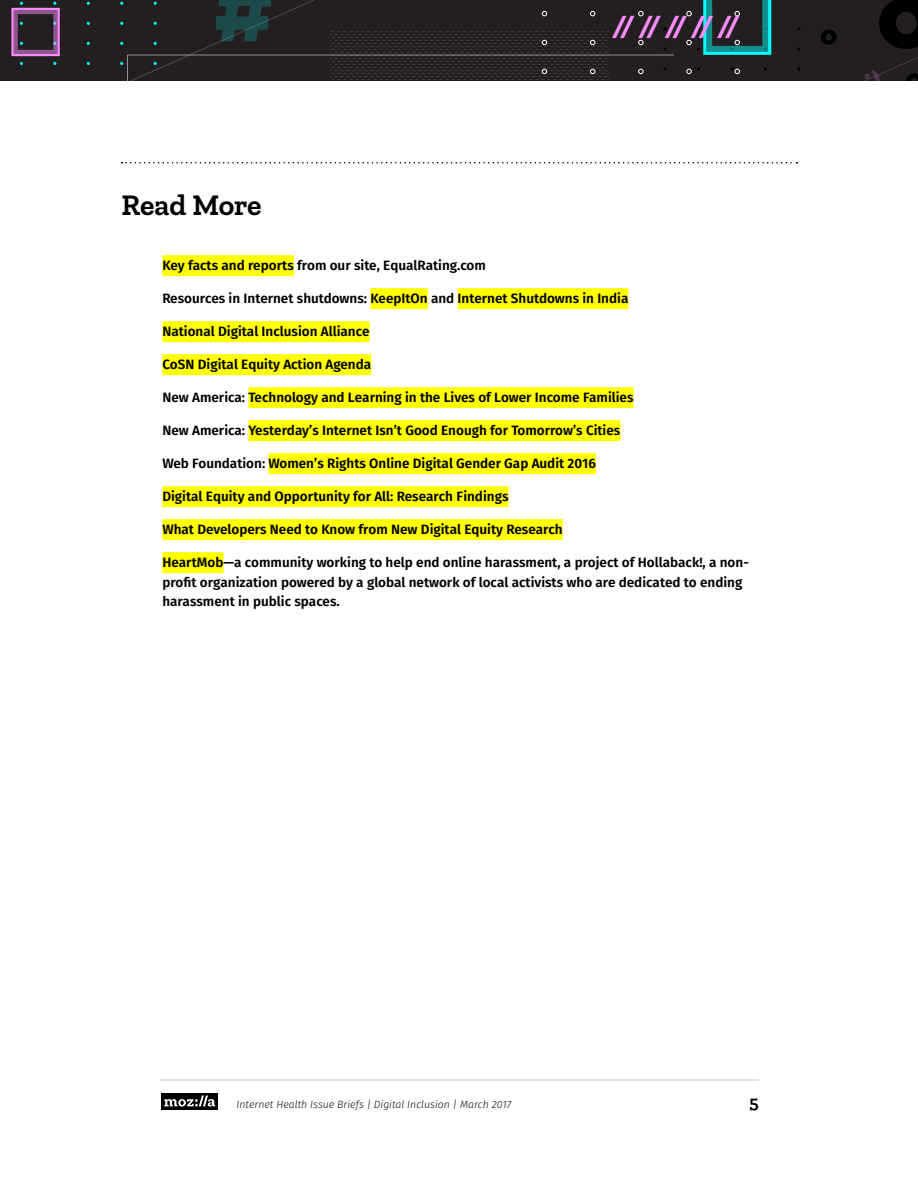
<style>
.page{position:relative;width:918px;height:1188px;background:#fff}
.page>*{position:absolute;margin:0;border:0;box-sizing:border-box;transform-origin:0 0}
.t1{font:500 30px "Tesla Slab Std";color:#000}
.t2{font:900 24px "Gotham";color:#fa8cff}
.t3{font:500 18px "Tesla Slab Std";color:#000}
.t4{font:600 13.5px/19.5px "Fira Sans";color:#000}
.t5{font:italic 300 10.5px "Fira Sans";color:#100906}
</style>
<div class="page">
<div style="left:0;top:0;width:918px;height:81px;background:#231f20"></div>
<hr style="left:128px;top:55px;width:546px;height:1px;background:#fff">
<svg style="left:638px;top:40px;width:6px;height:5px"></svg>
<svg style="left:542px;top:11px;width:5px;height:5px"></svg>
<svg style="left:590px;top:11px;width:5px;height:5px"></svg>
<svg style="left:638px;top:11px;width:6px;height:5px"></svg>
<svg style="left:638px;top:69px;width:6px;height:5px"></svg>
<svg style="left:346px;top:31px;width:262px;height:49px"></svg>
<svg style="left:11px;top:0;width:335px;height:81px"></svg>
<svg style="left:686px;top:0;width:232px;height:81px"></svg>
<hr style="left:161px;top:1080px;width:598px;height:1px;background:#000">
<div style="left:161px;top:1094px;width:57px;height:16px;background:#000"></div>
<svg style="left:164px;top:1096px;width:51px;height:11px"></svg>
<div style="left:162px;top:255px;width:132px;height:21px;background:#ff0"></div>
<div style="left:370px;top:288px;width:58px;height:21px;background:#ff0"></div>
<div style="left:458px;top:288px;width:170px;height:21px;background:#ff0"></div>
<div style="left:162px;top:321px;width:208px;height:21px;background:#ff0"></div>
<div style="left:162px;top:354px;width:209px;height:21px;background:#ff0"></div>
<div style="left:249px;top:387px;width:385px;height:21px;background:#ff0"></div>
<div style="left:249px;top:420px;width:371px;height:21px;background:#ff0"></div>
<div style="left:269px;top:453px;width:327px;height:21px;background:#ff0"></div>
<div style="left:162px;top:486px;width:346px;height:21px;background:#ff0"></div>
<div style="left:162px;top:519px;width:401px;height:21px;background:#ff0"></div>
<div style="left:162px;top:552px;width:62px;height:21px;background:#ff0"></div>
<svg style="left:122px;top:162px;width:675px;height:2px"></svg>
<h1 class="t1" style="left:122px;top:188px;width:142px">Read More</h1>
<h2 class="t2" style="left:613px;top:10px;width:127px">// // // // //</h2>
<p class="t4" style="left:162px;top:256px;width:325px">Key facts and reports from our site, EqualRating.com</p>
<p class="t4" style="left:162px;top:289px;width:468px">Resources in Internet shutdowns: KeepItOn and Internet Shutdowns in India</p>
<p class="t4" style="left:162px;top:322px;width:209px">National Digital Inclusion Alliance</p>
<p class="t4" style="left:162px;top:355px;width:210px">CoSN Digital Equity Action Agenda</p>
<p class="t4" style="left:162px;top:388px;width:473px">New America: Technology and Learning in the Lives of Lower Income Families</p>
<p class="t4" style="left:162px;top:421px;width:460px">New America: Yesterday’s Internet Isn’t Good Enough for Tomorrow’s Cities</p>
<p class="t4" style="left:162px;top:454px;width:435px">Web Foundation: Women’s Rights Online Digital Gender Gap Audit 2016</p>
<p class="t4" style="left:162px;top:487px;width:348px">Digital Equity and Opportunity for All: Research Findings</p>
<p class="t4" style="left:162px;top:520px;width:402px">What Developers Need to Know from New Digital Equity Research</p>
<p class="t4" style="left:162px;top:553px;width:588px">HeartMob—a community working to help end online harassment, a project of Hollaback!, a non&shy;profit organization powered by a global network of local activists who are dedicated to ending harassment in public spaces.</p>
<h2 class="t2" style="left:864px;top:61px;width:19px">;)</h2>
<p class="t5" style="left:237px;top:1097px;width:276px">Internet Health Issue Briefs | Digital Inclusion | March 2017</p>
<h3 class="t3" style="left:750px;top:1091px;width:11px">5</h3>
</div>
